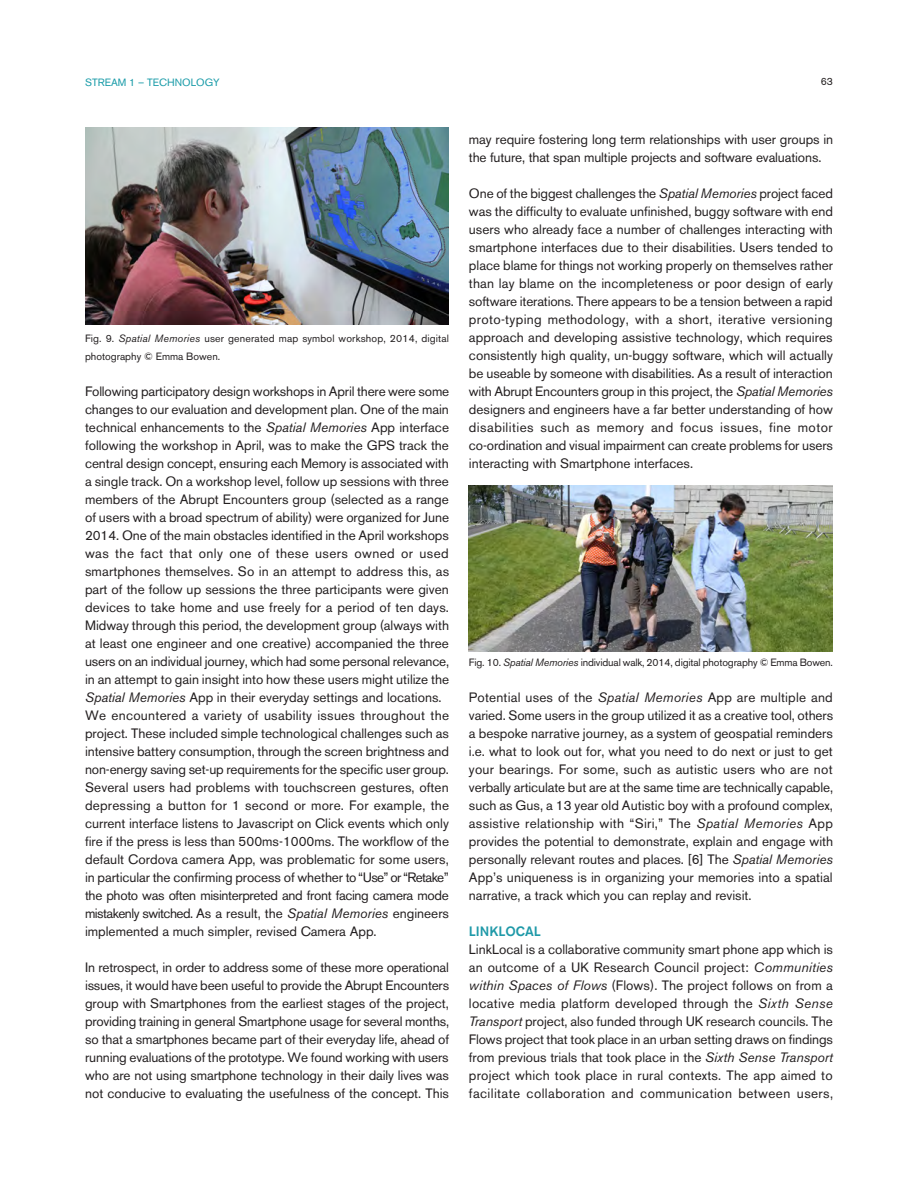
<style>
.page{position:relative;width:918px;height:1188px;background:#fff}
.page>*{position:absolute;margin:0;border:0;box-sizing:border-box;transform-origin:0 0}
.BODY_TEXT{font:13.5px/18px "Akzidenz Grotesk BE";color:#231f20;text-align:justify}
.BODY_TEXT-2{font:500 13.5px "Akzidenz Grotesk BE";color:#1e99a8}
.BODY_TEXT-3{font:10.5px/18px "Akzidenz Grotesk BE";color:#231f20}
.Paragraph_Style_1{font:10.5px "Akzidenz Grotesk BE";color:#1b9ca9}
.s1{font-style:italic}
</style>
<div class="page">
<img style="left:469px;top:485px;width:364px;height:166px">
<img style="left:85px;top:128px;width:363px;height:197px">
<p class="Paragraph_Style_1" style="left:85px;top:76px;width:136px">STREAM 1 – TECHNOLOGY</p>
<p class="BODY_TEXT-3" style="left:85px;top:329px;width:366px">Fig. 9. <span class="s1">Spatial Memories</span> user generated map symbol workshop, 2014, digital photography © Emma Bowen.</p>
<p class="BODY_TEXT" style="left:85px;top:382px;width:366px">Following participatory design workshops in April there were some changes to our evaluation and development plan. One of the main technical enhancements to the <span class="s1">Spatial Memories</span> App interface following the workshop in April, was to make the GPS track the central design concept, ensuring each Memory is associated with a single track. On a workshop level, follow up sessions with three members of the Abrupt Encounters group (selected as a range of users with a broad spectrum of ability) were organized for June 2014. One of the main obstacles identified in the April workshops was the fact that only one of these users owned or used smartphones themselves. So in an attempt to address this, as part of the follow up sessions the three participants were given devices to take home and use freely for a period of ten days.<br>Midway through this period, the development group (always with at least one engineer and one creative) accompanied the three users on an individual journey, which had some personal relevance, in an attempt to gain insight into how these users might utilize the <span class="s1">Spatial Memories</span> App in their everyday settings and locations.</p>
<p class="BODY_TEXT" style="left:85px;top:706px;width:366px">We encountered a variety of usability issues throughout the project. These included simple technological challenges such as intensive battery consumption, through the screen brightness and non-energy saving set-up requirements for the specific user group.<br>Several users had problems with touchscreen gestures, often depressing a button for 1 second or more. For example, the current interface listens to Javascript on Click events which only fire if the press is less than 500ms-1000ms. The workflow of the default Cordova camera App, was problematic for some users, in particular the confirming process of whether to “Use” or “Retake” the photo was often misinterpreted and front facing camera mode mistakenly switched. As a result, the <span class="s1">Spatial Memories</span> engineers implemented a much simpler, revised Camera App.</p>
<p class="BODY_TEXT" style="left:85px;top:958px;width:366px">In retrospect, in order to address some of these more operational issues, it would have been useful to provide the Abrupt Encounters group with Smartphones from the earliest stages of the project, providing training in general Smartphone usage for several months, so that a smartphones became part of their everyday life, ahead of running evaluations of the prototype. We found working with users who are not using smartphone technology in their daily lives was not conducive to evaluating the usefulness of the concept. This</p>
<p class="BODY_TEXT-3" style="left:821px;top:73px;width:14px">63</p>
<p class="BODY_TEXT" style="left:469px;top:130px;width:366px">may require fostering long term relationships with user groups in the future, that span multiple projects and software evaluations.</p>
<p class="BODY_TEXT" style="left:469px;top:184px;width:366px">One of the biggest challenges the <span class="s1">Spatial Memories</span> project faced was the difficulty to evaluate unfinished, buggy software with end users who already face a number of challenges interacting with smartphone interfaces due to their disabilities. Users tended to place blame for things not working properly on themselves rather than lay blame on the incompleteness or poor design of early software iterations. There appears to be a tension between a rapid proto-typing methodology, with a short, iterative versioning approach and developing assistive technology, which requires consistently high quality, un-buggy software, which will actually be useable by someone with disabilities. As a result of interaction with Abrupt Encounters group in this project, the <span class="s1">Spatial Memories </span>designers and engineers have a far better understanding of how disabilities such as memory and focus issues, fine motor co-ordination and visual impairment can create problems for users interacting with Smartphone interfaces.</p>
<p class="BODY_TEXT-3" style="left:469px;top:653px;width:366px">Fig. 10. <span class="s1">Spatial Memories</span> individual walk, 2014, digital photography © Emma Bowen.</p>
<p class="BODY_TEXT" style="left:469px;top:688px;width:366px">Potential uses of the <span class="s1">Spatial Memories</span> App are multiple and varied. Some users in the group utilized it as a creative tool, others a bespoke narrative journey, as a system of geospatial reminders i.e. what to look out for, what you need to do next or just to get your bearings. For some, such as autistic users who are not verbally articulate but are at the same time are technically capable, such as Gus, a 13 year old Autistic boy with a profound complex, assistive relationship with “Siri,” The <span class="s1">Spatial Memories</span> App provides the potential to demonstrate, explain and engage with personally relevant routes and places. [6] The <span class="s1">Spatial Memories </span>App’s uniqueness is in organizing your memories into a spatial narrative, a track which you can replay and revisit.</p>
<p class="BODY_TEXT-2" style="left:469px;top:923px;width:74px">LINKLOCAL</p>
<p class="BODY_TEXT" style="left:469px;top:940px;width:366px">LinkLocal is a collaborative community smart phone app which is an outcome of a UK Research Council project: <span class="s1">Communities within Spaces of Flows</span> (Flows). The project follows on from a locative media platform developed through the <span class="s1">Sixth Sense Transport</span> project, also funded through UK research councils. The Flows project that took place in an urban setting draws on findings from previous trials that took place in the <span class="s1">Sixth Sense Transport </span>project which took place in rural contexts. The app aimed to facilitate collaboration and communication between users,</p>
</div>
